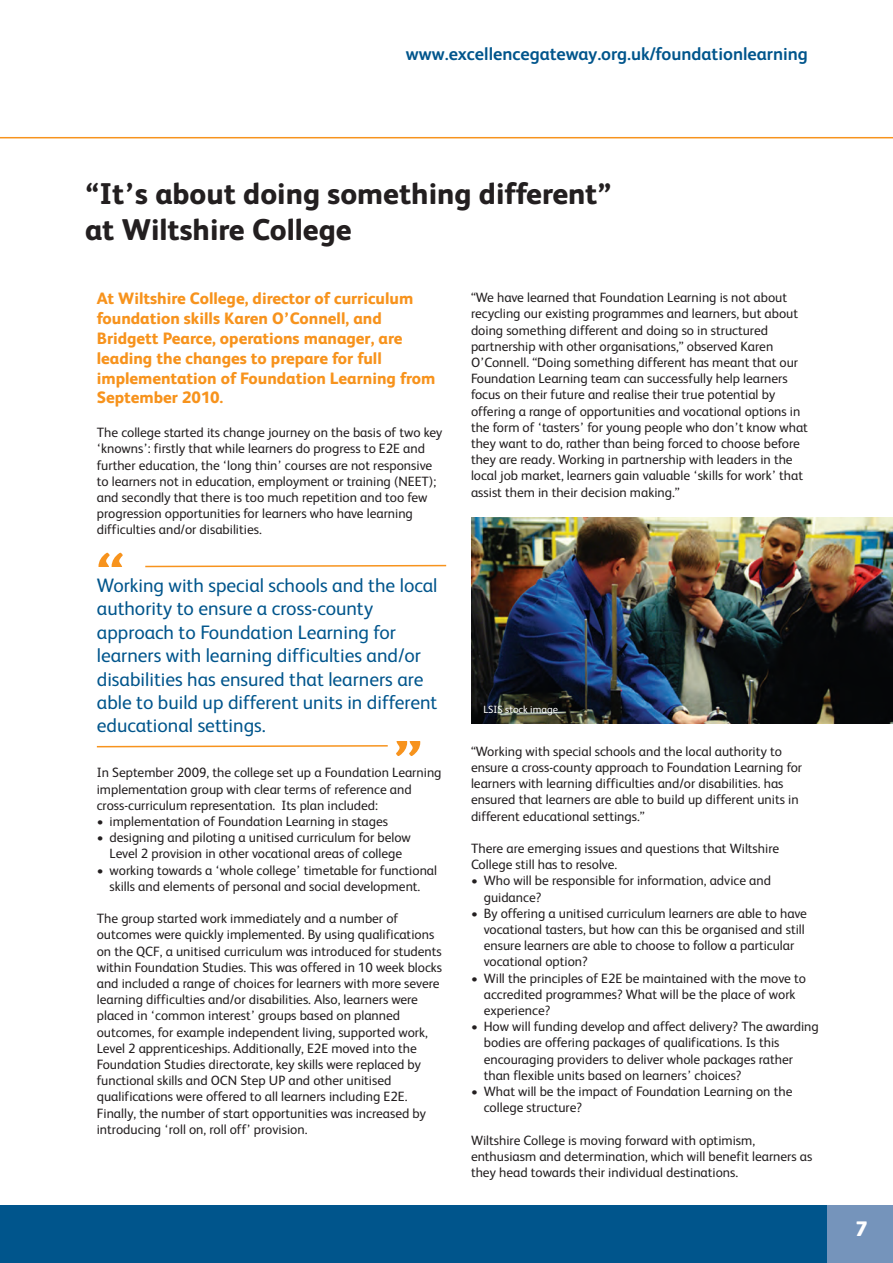
<style>
.page{position:relative;width:893px;height:1263px;background:#fff}
.page>*{position:absolute;margin:0;border:0;box-sizing:border-box;transform-origin:0 0}
.t1{font:800 64.5px "FS Albert";color:#f7931d}
.t2{font:800 30px/36px "FS Albert";color:#231f20}
.t3{font:800 21px "FS Albert";color:#fff}
.t4{font:19.5px/23.4px "FS Albert";color:#00558c}
.t5{font:700 18px "FS Albert";color:#00558c}
.t6{font:800 16.5px/19.8px "FS Albert";color:#f7931d}
.t7{font:13.5px/16.2px "FS Albert";color:#231f20}
.t8{font:10.5px "FS Albert";color:#fff}
</style>
<div class="page">
<img style="left:471px;top:518px;width:422px;height:205px">
<div style="left:0;top:1205px;width:893px;height:58px;background:#00558c"></div>
<div style="left:827px;top:1205px;width:66px;height:58px;background:#7594bb"></div>
<svg style="left:145px;top:564px;width:302px;height:4px"></svg>
<svg style="left:96px;top:745px;width:292px;height:3px"></svg>
<h3 class="t5" style="left:406px;top:47px;width:403px">www.excellencegateway.org.uk/foundationlearning</h3>
<h2 class="t2" style="left:85px;top:179px;width:528px">“It’s about doing something different” at Wiltshire College</h2>
<p class="t6" style="left:97px;top:291px;width:340px">At Wiltshire College, director of curriculum foundation skills Karen O’Connell, and Bridgett Pearce, operations manager, are leading the changes to prepare for full implementation of Foundation Learning from September 2010.</p>
<p class="t7" style="left:97px;top:426px;width:347px">The college started its change journey on the basis of two key ‘knowns’: firstly that while learners do progress to E2E and further education, the ‘long thin’ courses are not responsive to learners not in education, employment or training (NEET); and secondly that there is too much repetition and too few progression opportunities for learners who have learning difficulties and/or disabilities.</p>
<h1 class="t1" style="left:95px;top:554px;width:32px">“</h1>
<p class="t4" style="left:97px;top:576px;width:342px">Working with special schools and the local authority to ensure a cross-county approach to Foundation Learning for learners with learning difficulties and/or disabilities has ensured that learners are able to build up different units in different educational settings.</p>
<h1 class="t1" style="left:424px;top:755px;width:32px;rotate:-180deg">“</h1>
<p class="t7" style="left:97px;top:766px;width:346px">In September 2009, the college set up a Foundation Learning implementation group with clear terms of reference and cross-curriculum representation. Its plan included:</p>
<p class="t7" style="left:97px;top:815px;width:293px">• implementation of Foundation Learning in stages</p>
<p class="t7" style="left:97px;top:831px;width:316px;text-align:center">• designing and piloting a unitised curriculum for below<br>Level 2 provision in other vocational areas of college</p>
<p class="t7" style="left:97px;top:863px;width:342px;text-align:center">• working towards a ‘whole college’ timetable for functional skills and elements of personal and social development.</p>
<p class="t7" style="left:97px;top:912px;width:347px">The group started work immediately and a number of outcomes were quickly implemented. By using qualifications on the QCF, a unitised curriculum was introduced for students within Foundation Studies. This was offered in 10 week blocks and included a range of choices for learners with more severe learning difficulties and/or disabilities. Also, learners were placed in ‘common interest’ groups based on planned outcomes, for example independent living, supported work, Level 2 apprenticeships. Additionally, E2E moved into the Foundation Studies directorate, key skills were replaced by functional skills and OCN Step UP and other unitised qualifications were offered to all learners including E2E.<br>Finally, the number of start opportunities was increased by introducing ‘roll on, roll off’ provision.</p>
<p class="t7" style="left:471px;top:291px;width:338px">“We have learned that Foundation Learning is not about recycling our existing programmes and learners, but about doing something different and doing so in structured partnership with other organisations,” observed Karen O’Connell. “Doing something different has meant that our Foundation Learning team can successfully help learners focus on their future and realise their true potential by offering a range of opportunities and vocational options in the form of ‘tasters’ for young people who don’t know what they want to do, rather than being forced to choose before they are ready. Working in partnership with leaders in the local job market, learners gain valuable ‘skills for work’ that assist them in their decision making.”</p>
<p class="t8" style="left:484px;top:706px;width:76px">LSIS stock image</p>
<p class="t7" style="left:471px;top:744px;width:333px">“Working with special schools and the local authority to ensure a cross-county approach to Foundation Learning for learners with learning difficulties and/or disabilities. has ensured that learners are able to build up different units in different educational settings.”</p>
<p class="t7" style="left:471px;top:842px;width:310px">There are emerging issues and questions that Wiltshire<br>College still has to resolve.</p>
<p class="t7" style="left:484px;top:874px;width:289px;text-indent:-13px">• Who will be responsible for information, advice and guidance?</p>
<p class="t7" style="left:484px;top:906px;width:325px;text-indent:-13px">• By offering a unitised curriculum learners are able to have vocational tasters, but how can this be organised and still ensure learners are able to choose to follow a particular vocational option?</p>
<p class="t7" style="left:484px;top:971px;width:324px;text-indent:-13px">• Will the principles of E2E be maintained with the move to accredited programmes? What will be the place of work experience?</p>
<p class="t7" style="left:484px;top:1020px;width:337px;text-indent:-13px">• How will funding develop and affect delivery? The awarding bodies are offering packages of qualifications. Is this encouraging providers to deliver whole packages rather than flexible units based on learners’ choices?</p>
<p class="t7" style="left:484px;top:1085px;width:310px;text-indent:-13px">• What will be the impact of Foundation Learning on the college structure?</p>
<p class="t7" style="left:471px;top:1133px;width:343px">Wiltshire College is moving forward with optimism, enthusiasm and determination, which will benefit learners as they head towards their individual destinations.</p>
<h3 class="t3" style="left:855px;top:1222px;width:13px">7</h3>
</div>
